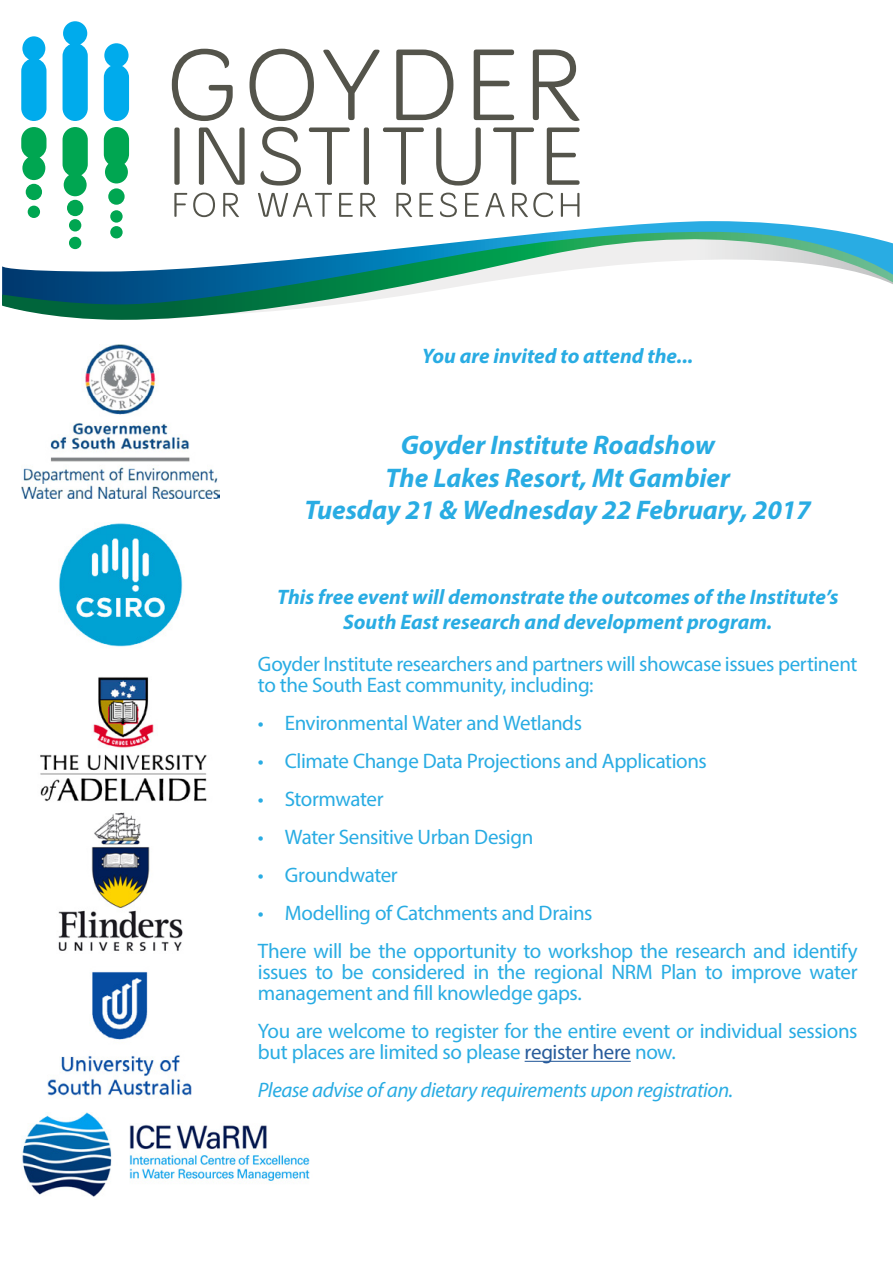
<style>
.page{position:relative;width:893px;height:1263px;background:#fff}
.page>*{position:absolute;margin:0;border:0;box-sizing:border-box;transform-origin:0 0}
.t1{font:italic 700 27px/32.4px "Myriad Pro";color:#29ace3;text-align:center}
.t2{font:21px/21px "Myriad Pro";letter-spacing:-.02em;color:#29ace3}
.t3{font:italic 700 21px/25.2px "Myriad Pro";color:#29ace3;text-align:center}
.t4{font:italic 21px "Myriad Pro";letter-spacing:-.02em;color:#29ace3}
.s1{color:#275b9b}
</style>
<div class="page">
<img style="left:22px;top:1112px;width:288px;height:85px">
<img style="left:59px;top:523px;width:124px;height:124px">
<img style="left:40px;top:677px;width:167px;height:125px">
<svg style="left:2px;top:216px;width:891px;height:104px"></svg>
<img style="left:21px;top:344px;width:199px;height:155px">
<img style="left:58px;top:812px;width:125px;height:139px">
<img style="left:47px;top:972px;width:145px;height:124px">
<svg style="left:104px;top:43px;width:25px;height:78px;background:#1fb5ee"></svg>
<svg style="left:104px;top:127px;width:25px;height:56px"></svg>
<div style="left:108px;top:188px;width:17px;height:17px;background:#00a651;border-radius:50%"></div>
<svg style="left:110px;top:210px;width:13px;height:13px"></svg>
<div style="left:110px;top:226px;width:13px;height:12px;background:#00a651;border-radius:50%"></div>
<svg style="left:21px;top:36px;width:25px;height:85px;background:#22b6ee"></svg>
<svg style="left:21px;top:127px;width:25px;height:53px"></svg>
<div style="left:26px;top:184px;width:16px;height:16px;background:#00a651;border-radius:50%"></div>
<div style="left:28px;top:206px;width:12px;height:12px;background:#00a651;border-radius:50%"></div>
<svg style="left:63px;top:21px;width:25px;height:100px;background:#1ab3ed"></svg>
<svg style="left:63px;top:127px;width:25px;height:69px;background:#23b269"></svg>
<div style="left:67px;top:200px;width:16px;height:16px;background:#00a651;border-radius:50%"></div>
<div style="left:69px;top:237px;width:12px;height:12px;background:#00a651;border-radius:50%"></div>
<div style="left:69px;top:219px;width:12px;height:12px;background:#00a651;border-radius:50%"></div>
<svg style="left:172px;top:49px;width:61px;height:72px"></svg>
<svg style="left:249px;top:49px;width:65px;height:72px"></svg>
<svg style="left:323px;top:50px;width:57px;height:70px"></svg>
<svg style="left:396px;top:50px;width:57px;height:70px"></svg>
<svg style="left:474px;top:50px;width:40px;height:70px"></svg>
<svg style="left:533px;top:50px;width:47px;height:71px"></svg>
<div style="left:174px;top:127px;width:6px;height:58px;background:#54544b;border-radius:2px"></div>
<svg style="left:199px;top:127px;width:46px;height:58px"></svg>
<svg style="left:260px;top:127px;width:41px;height:59px"></svg>
<svg style="left:309px;top:127px;width:41px;height:58px"></svg>
<div style="left:364px;top:127px;width:5px;height:58px;background:#54544b;border-radius:2px"></div>
<svg style="left:383px;top:127px;width:41px;height:58px"></svg>
<svg style="left:436px;top:127px;width:45px;height:59px"></svg>
<svg style="left:493px;top:127px;width:41px;height:58px"></svg>
<svg style="left:547px;top:127px;width:33px;height:58px"></svg>
<svg style="left:174px;top:193px;width:13px;height:24px"></svg>
<svg style="left:193px;top:193px;width:22px;height:24px"></svg>
<svg style="left:223px;top:193px;width:16px;height:24px"></svg>
<svg style="left:258px;top:193px;width:74px;height:24px"></svg>
<svg style="left:339px;top:193px;width:14px;height:24px"></svg>
<svg style="left:360px;top:193px;width:16px;height:24px"></svg>
<svg style="left:396px;top:193px;width:16px;height:24px"></svg>
<svg style="left:419px;top:193px;width:14px;height:24px"></svg>
<svg style="left:440px;top:193px;width:17px;height:24px"></svg>
<svg style="left:465px;top:193px;width:14px;height:24px"></svg>
<svg style="left:485px;top:193px;width:20px;height:24px"></svg>
<svg style="left:512px;top:193px;width:41px;height:24px"></svg>
<svg style="left:561px;top:193px;width:18px;height:24px"></svg>
<hr style="left:525px;top:1061px;width:106px;height:1px;background:#275b9b">
<p class="t3" style="left:422px;top:342px;width:273px">You are invited to attend the...</p>
<p class="t1" style="left:304px;top:428px;width:508px">Goyder Institute Roadshow<br>The Lakes Resort, Mt Gambier<br>Tuesday 21 &amp; Wednesday 22 February, 2017</p>
<p class="t3" style="left:277px;top:584px;width:563px">This free event will demonstrate the outcomes of the Institute’s<br>South East research and development program.</p>
<p class="t2" style="left:258px;top:653px;width:601px">Goyder Institute researchers and partners will showcase issues pertinent to the South East community, including:</p>
<p class="t2" style="left:258px;top:712px;width:326px">• Environmental Water and Wetlands</p>
<p class="t2" style="left:258px;top:750px;width:450px">• Climate Change Data Projections and Applications</p>
<p class="t2" style="left:258px;top:788px;width:127px">• Stormwater</p>
<p class="t2" style="left:258px;top:826px;width:277px">• Water Sensitive Urban Design</p>
<p class="t2" style="left:258px;top:864px;width:141px">• Groundwater</p>
<p class="t2" style="left:258px;top:894px;width:601px;line-height:38px">• Modelling of Catchments and Drains<br>There will be the opportunity to workshop the research and identify</p>
<p class="t2" style="left:258px;top:961px;width:601px">issues to be considered in the regional NRM Plan to improve water management and fill knowledge gaps.</p>
<p class="t2" style="left:258px;top:1020px;width:601px">You are welcome to register for the entire event or individual sessions but places are limited so please <span class="s1">register here</span> now.</p>
<p class="t4" style="left:258px;top:1077px;width:477px">Please advise of any dietary requirements upon registration.</p>
</div>
